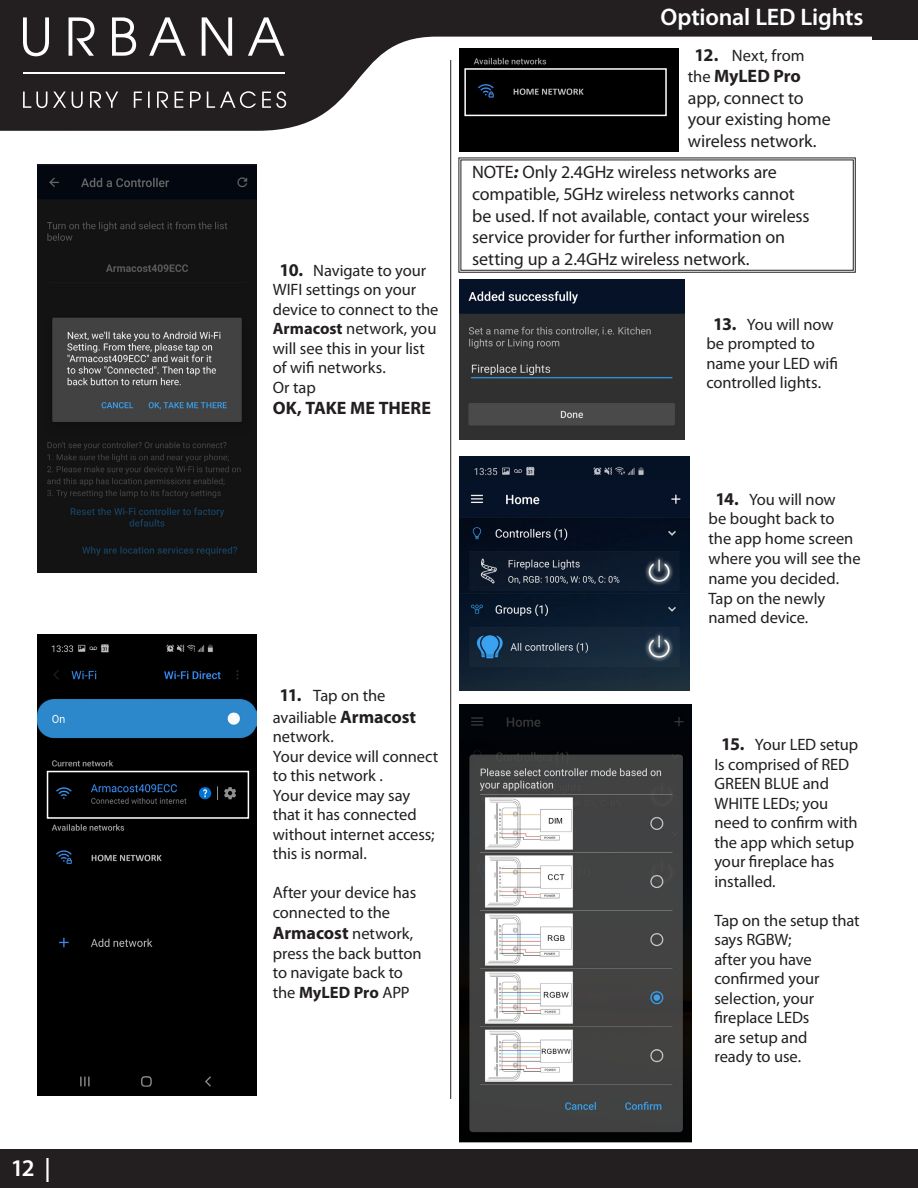
<style>
.page{position:relative;width:918px;height:1188px;background:#fff}
.page>*{position:absolute;margin:0;border:0;box-sizing:border-box;transform-origin:0 0}
._0-Page_Title-ADDITIONAL_PAGES_OF_CATEGOR{font:600 24px "Myriad Pro";letter-spacing:-.01em;color:#fff}
.t1{font:18px/21.6px "Myriad Pro";letter-spacing:-.005em;color:#231f20}
.t2{font:700 18px "Myriad Pro";letter-spacing:-.005em;color:#231f20}
.t3{font:16.5px/19.5px "Myriad Pro";letter-spacing:-.005em;color:#231f20}
.s1{font-weight:700;font-size:18px}
.s2{font-weight:700}
.s3{font-weight:400;font-size:16.5px}
.s4{font-size:16.5px}
.s5{font-weight:700;font-style:italic}
</style>
<div class="page">
<svg style="left:0;top:0;width:873px;height:131px;fill:#231f20"></svg>
<div style="left:0;top:1149px;width:918px;height:39px;background:#231f20"></div>
<svg style="left:23px;top:91px;width:263px;height:17px;background:#4d4a4a"></svg>
<svg style="left:23px;top:17px;width:261px;height:39px"></svg>
<hr style="left:23px;top:72px;width:262px;height:2px;background:#fff">
<div style="left:873px;top:0;width:45px;height:40px;background:#231f20"></div>
<img style="left:38px;top:165px;width:218px;height:408px">
<img style="left:38px;top:634px;width:218px;height:461px">
<img style="left:460px;top:279px;width:224px;height:161px">
<img style="left:460px;top:457px;width:230px;height:233px">
<img style="left:459px;top:705px;width:233px;height:438px">
<hr style="left:450px;top:60px;width:1px;height:1039px;background:#231f20">
<div style="left:47px;top:771px;width:202px;height:48px;border:2px solid #fff"></div>
<div style="left:460px;top:49px;width:218px;height:102px;background:#000"></div>
<div style="left:464px;top:68px;width:203px;height:48px;border:2px solid #fff"></div>
<svg style="left:458px;top:157px;width:398px;height:116px"></svg>
<div style="left:460px;top:159px;width:394px;height:112px;border:1px solid #231f20"></div>
<h1 class="_0-Page_Title-ADDITIONAL_PAGES_OF_CATEGOR" style="left:11px;top:1153px;width:42px">12 |</h1>
<p class="t3" style="left:273px;top:260px;width:167px;text-indent:7px"><span class="s1">10.</span> Navigate to your<br>WIFI settings on your device to connect to the<br><span class="s2">Armacost</span> network, you will see this in your list of wifi networks.<br>Or tap</p>
<p class="t2" style="left:273px;top:397px;width:160px">OK, TAKE ME THERE</p>
<p class="t3" style="left:273px;top:685px;width:145px;line-height:21.6px;text-indent:7px"><span class="s1">11.</span> Tap on the availiable <span class="s1">Armacost</span></p>
<p class="t3" style="left:273px;top:727px;width:167px">network.<br>Your device will connect to this network .<br>Your device may say that it has connected without internet access; this is normal.</p>
<p class="t3" style="left:273px;top:883px;width:145px">After your device has connected to the</p>
<p class="t2" style="left:273px;top:922px;width:142px">Armacost <span class="s3">network,</span></p>
<p class="t3" style="left:273px;top:943px;width:150px">press the back button to navigate back to the <span class="s2">MyLED Pro</span> APP</p>
<p class="_0-Page_Title-ADDITIONAL_PAGES_OF_CATEGOR" style="left:661px;top:2px;width:205px">Optional LED Lights</p>
<p class="t3" style="left:695px;top:45px;width:111px"><span class="s1">12.</span> Next, from</p>
<p class="t1" style="left:688px;top:65px;width:144px"><span class="s4">the</span> <span class="s2">MyLED Pro </span>app, connect to your existing home wireless network.</p>
<p class="t1" style="left:472px;top:161px;width:339px">NOTE<span class="s5">:</span> Only 2.4GHz wireless networks are compatible, 5GHz wireless networks cannot be used. If not available, contact your wireless service provider for further information on setting up a 2.4GHz wireless network.</p>
<p class="t3" style="left:706px;top:314px;width:133px;text-indent:7px"><span class="s1">13.</span> You will now be prompted to name your LED wifi controlled lights.</p>
<p class="t3" style="left:709px;top:489px;width:154px;text-indent:7px"><span class="s1">14.</span> You will now<br>be bought back to the app home screen where you will see the name you decided.<br>Tap on the newly named device.</p>
<p class="t3" style="left:714px;top:734px;width:145px;text-indent:7px"><span class="s1">15.</span> Your LED setup<br>Is comprised of RED<br>GREEN BLUE and<br>WHITE LEDs; you need to confirm with the app which setup your fireplace has installed.</p>
<p class="t3" style="left:714px;top:910px;width:147px">Tap on the setup that says RGBW;<br>after you have confirmed your selection, your fireplace LEDs<br>are setup and<br>ready to use.</p>
</div>
